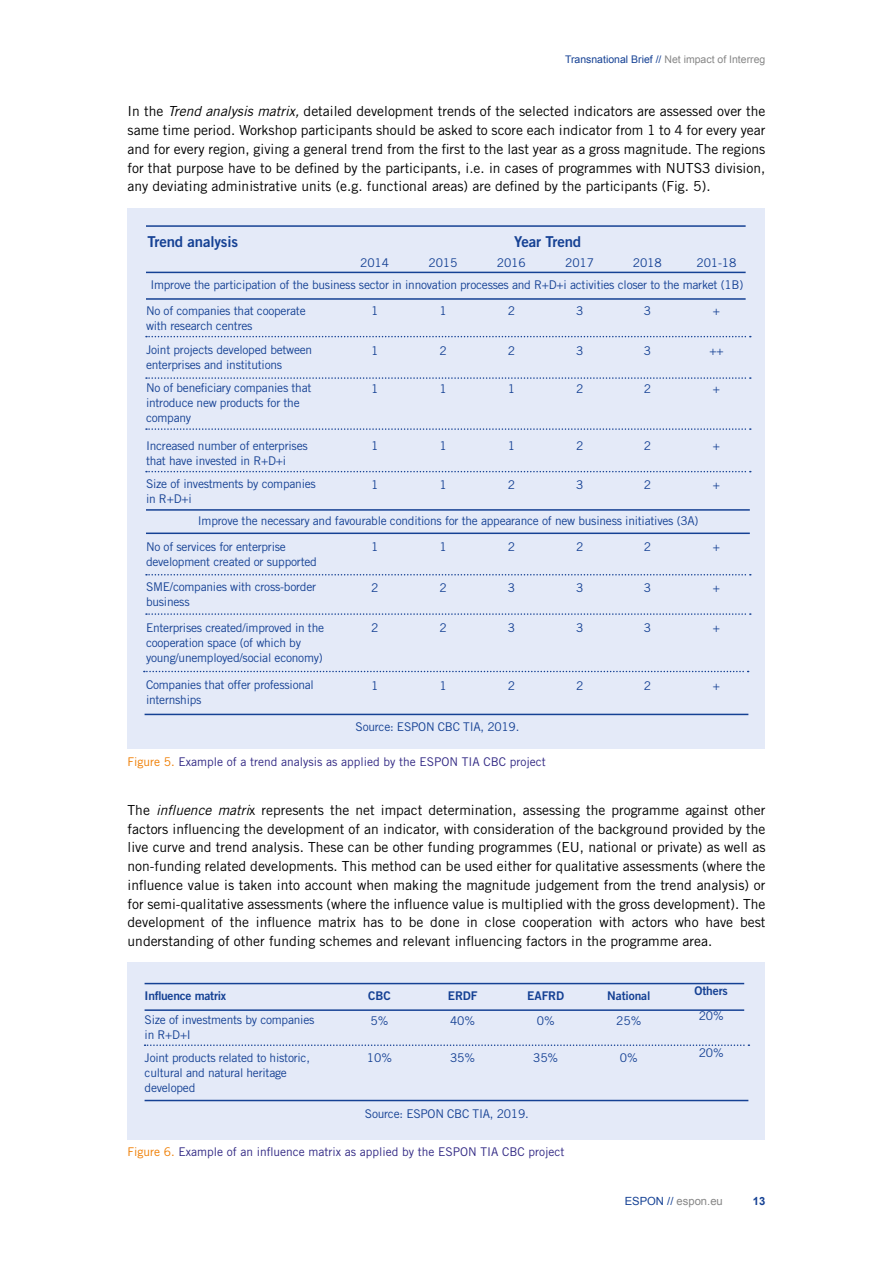
<style>
.page{position:relative;width:893px;height:1263px;background:#fff}
.page>*{position:absolute;margin:0;border:0;box-sizing:border-box;transform-origin:0 0}
.t1{font:15px "Trade Gothic LT Std Bd 2";letter-spacing:-.01em;color:#154194}
.t2{font:13.8px/18.8px "Trade Gothic LT Std";color:#000;text-align:justify}
.t3{font:12px/15px "Trade Gothic LT Std";letter-spacing:-.02em;color:#154194}
.t4{font:12px "Trade Gothic LT Std";color:#302783}
.t5{font:12px "Trade Gothic LT Std Bd 2";letter-spacing:-.01em;color:#154194}
.t6{font:11.25px "Arial";color:#878787}
.t7{font:700 11.25px "Arial";color:#154194}
.t8{font:10.5px "Arial";color:#154194}
.s1{color:#878787}
.s2{font-style:italic}
.s3{color:#ef7d00}
.s4{color:#154194}
</style>
<div class="page">
<div style="left:128px;top:963px;width:637px;height:177px;background:#e4eaf8"></div>
<hr style="left:145px;top:983px;width:599px;height:1px;background:#154194">
<hr style="left:145px;top:1009px;width:599px;height:2px;background:#154194">
<svg style="left:145px;top:1044px;width:604px;height:2px"></svg>
<hr style="left:145px;top:1100px;width:603px;height:1px;background:#154194">
<div style="left:128px;top:208px;width:637px;height:541px;background:#e4eaf8"></div>
<hr style="left:145px;top:714px;width:603px;height:1px;background:#154194">
<svg style="left:144px;top:671px;width:605px;height:1px"></svg>
<hr style="left:146px;top:225px;width:600px;height:2px;background:#154194">
<hr style="left:146px;top:272px;width:600px;height:1px;background:#154194">
<hr style="left:146px;top:298px;width:600px;height:2px;background:#154194">
<svg style="left:146px;top:336px;width:605px;height:1px"></svg>
<svg style="left:146px;top:377px;width:605px;height:2px"></svg>
<svg style="left:146px;top:428px;width:605px;height:2px"></svg>
<svg style="left:146px;top:471px;width:605px;height:1px"></svg>
<svg style="left:146px;top:574px;width:605px;height:1px"></svg>
<svg style="left:146px;top:613px;width:605px;height:2px"></svg>
<hr style="left:146px;top:509px;width:604px;height:2px;background:#154194">
<hr style="left:146px;top:532px;width:604px;height:2px;background:#154194">
<p class="t8" style="left:565px;top:52px;width:202px">Transnational Brief // <span class="s1">Net impact of Interreg</span></p>
<p class="t2" style="left:128px;top:102px;width:639px">In the <span class="s2">Trend analysis matrix,</span> detailed development trends of the selected indicators are assessed over the same time period. Workshop participants should be asked to score each indicator from 1 to 4 for every year and for every region, giving a general trend from the first to the last year as a gross magnitude. The regions for that purpose have to be defined by the participants, i.e. in cases of programmes with NUTS3 division, any deviating administrative units (e.g. functional areas) are defined by the participants (Fig. 5).</p>
<p class="t1" style="left:147px;top:232px;width:92px">Trend analysis</p>
<p class="t1" style="left:514px;top:232px;width:69px">Year Trend</p>
<p class="t3" style="left:150px;top:251px;width:594px;line-height:22.4px;text-indent:210px">2014<br>Improve the participation of the business sector in innovation processes and R+D+i activities closer to the market (1B)</p>
<p class="t3" style="left:429px;top:255px;width:30px">2015</p>
<p class="t3" style="left:497px;top:255px;width:30px">2016</p>
<p class="t3" style="left:565px;top:255px;width:30px">2017</p>
<p class="t3" style="left:633px;top:255px;width:30px">2018</p>
<p class="t3" style="left:696px;top:255px;width:42px">201-18</p>
<p class="t3" style="left:146px;top:303px;width:161px">No of companies that cooperate</p>
<p class="t3" style="left:371px;top:303px;width:9px">1</p>
<p class="t3" style="left:146px;top:318px;width:108px">with research centres</p>
<p class="t3" style="left:439px;top:303px;width:9px">1</p>
<p class="t3" style="left:508px;top:303px;width:9px">2</p>
<p class="t3" style="left:576px;top:303px;width:9px">3</p>
<p class="t3" style="left:644px;top:303px;width:9px">3</p>
<p class="t3" style="left:713px;top:303px;width:9px">+</p>
<p class="t3" style="left:146px;top:342px;width:168px">Joint projects developed between</p>
<p class="t3" style="left:371px;top:343px;width:9px">1</p>
<p class="t3" style="left:146px;top:357px;width:138px">enterprises and institutions</p>
<p class="t3" style="left:439px;top:343px;width:9px">2</p>
<p class="t3" style="left:508px;top:343px;width:9px">2</p>
<p class="t3" style="left:576px;top:343px;width:9px">3</p>
<p class="t3" style="left:644px;top:343px;width:9px">3</p>
<p class="t3" style="left:709px;top:343px;width:16px">++</p>
<p class="t3" style="left:146px;top:380px;width:167px">No of beneficiary companies that</p>
<p class="t3" style="left:371px;top:381px;width:9px">1</p>
<p class="t3" style="left:146px;top:395px;width:155px">introduce new products for the company</p>
<p class="t3" style="left:439px;top:381px;width:9px">1</p>
<p class="t3" style="left:508px;top:381px;width:9px">1</p>
<p class="t3" style="left:576px;top:381px;width:9px">2</p>
<p class="t3" style="left:644px;top:381px;width:9px">2</p>
<p class="t3" style="left:713px;top:381px;width:9px">+</p>
<p class="t3" style="left:146px;top:438px;width:163px">Increased number of enterprises</p>
<p class="t3" style="left:371px;top:438px;width:9px">1</p>
<p class="t3" style="left:146px;top:453px;width:142px">that have invested in R+D+i</p>
<p class="t3" style="left:439px;top:438px;width:9px">1</p>
<p class="t3" style="left:508px;top:438px;width:9px">1</p>
<p class="t3" style="left:576px;top:438px;width:9px">2</p>
<p class="t3" style="left:644px;top:438px;width:9px">2</p>
<p class="t3" style="left:713px;top:438px;width:9px">+</p>
<p class="t3" style="left:146px;top:476px;width:171px">Size of investments by companies</p>
<p class="t3" style="left:371px;top:477px;width:9px">1</p>
<p class="t3" style="left:146px;top:491px;width:47px">in R+D+i</p>
<p class="t3" style="left:439px;top:477px;width:9px">1</p>
<p class="t3" style="left:508px;top:477px;width:9px">2</p>
<p class="t3" style="left:576px;top:477px;width:9px">3</p>
<p class="t3" style="left:644px;top:477px;width:9px">2</p>
<p class="t3" style="left:713px;top:477px;width:9px">+</p>
<p class="t3" style="left:198px;top:513px;width:502px">Improve the necessary and favourable conditions for the appearance of new business initiatives (3A)</p>
<p class="t3" style="left:146px;top:539px;width:141px">No of services for enterprise</p>
<p class="t3" style="left:371px;top:539px;width:9px">1</p>
<p class="t3" style="left:146px;top:554px;width:172px">development created or supported</p>
<p class="t3" style="left:439px;top:539px;width:9px">1</p>
<p class="t3" style="left:508px;top:539px;width:9px">2</p>
<p class="t3" style="left:576px;top:539px;width:9px">2</p>
<p class="t3" style="left:644px;top:539px;width:9px">2</p>
<p class="t3" style="left:713px;top:539px;width:9px">+</p>
<p class="t3" style="left:146px;top:579px;width:172px">SME/companies with cross-border</p>
<p class="t3" style="left:371px;top:580px;width:9px">2</p>
<p class="t3" style="left:146px;top:594px;width:45px">business</p>
<p class="t3" style="left:439px;top:580px;width:9px">2</p>
<p class="t3" style="left:508px;top:580px;width:9px">3</p>
<p class="t3" style="left:576px;top:580px;width:9px">3</p>
<p class="t3" style="left:644px;top:580px;width:9px">3</p>
<p class="t3" style="left:713px;top:580px;width:9px">+</p>
<p class="t3" style="left:146px;top:620px;width:180px">Enterprises created/improved in the</p>
<p class="t3" style="left:371px;top:620px;width:9px">2</p>
<p class="t3" style="left:146px;top:635px;width:178px">cooperation space (of which by young/unemployed/social economy)</p>
<p class="t3" style="left:439px;top:620px;width:9px">2</p>
<p class="t3" style="left:508px;top:620px;width:9px">3</p>
<p class="t3" style="left:576px;top:620px;width:9px">3</p>
<p class="t3" style="left:644px;top:620px;width:9px">3</p>
<p class="t3" style="left:713px;top:620px;width:9px">+</p>
<p class="t3" style="left:146px;top:677px;width:169px">Companies that offer professional</p>
<p class="t3" style="left:371px;top:678px;width:9px">1</p>
<p class="t3" style="left:146px;top:692px;width:57px">internships</p>
<p class="t3" style="left:439px;top:678px;width:9px">1</p>
<p class="t3" style="left:508px;top:678px;width:9px">2</p>
<p class="t3" style="left:576px;top:678px;width:9px">2</p>
<p class="t3" style="left:644px;top:678px;width:9px">2</p>
<p class="t3" style="left:713px;top:678px;width:9px">+</p>
<p class="t3" style="left:356px;top:719px;width:165px">Source: ESPON CBC TIA, 2019.</p>
<p class="t4" style="left:128px;top:754px;width:420px"><span class="s3">Figure 5.</span> Example of a trend analysis as applied by the ESPON TIA CBC project</p>
<p class="t2" style="left:128px;top:800px;width:639px">The <span class="s2">influence matri</span>x represents the net impact determination, assessing the programme against other factors influencing the development of an indicator, with consideration of the background provided by the live curve and trend analysis. These can be other funding programmes (EU, national or private) as well as non-funding related developments. This method can be used either for qualitative assessments (where the influence value is taken into account when making the magnitude judgement from the trend analysis) or for semi-qualitative assessments (where the influence value is multiplied with the gross development). The development of the influence matrix has to be done in close cooperation with actors who have best understanding of other funding schemes and relevant influencing factors in the programme area.</p>
<p class="t5" style="left:145px;top:988px;width:83px">Influence matrix</p>
<p class="t3" style="left:145px;top:1012px;width:171px">Size of investments by companies in R+D+I</p>
<p class="t3" style="left:145px;top:1050px;width:167px">Joint products related to historic, cultural and natural heritage developed</p>
<p class="t5" style="left:368px;top:988px;width:24px">CBC</p>
<p class="t3" style="left:371px;top:1013px;width:19px">5%</p>
<p class="t3" style="left:367px;top:1050px;width:27px">10%</p>
<p class="t5" style="left:448px;top:988px;width:31px">ERDF</p>
<p class="t3" style="left:450px;top:1013px;width:27px">40%</p>
<p class="t3" style="left:450px;top:1050px;width:27px">35%</p>
<p class="t5" style="left:527px;top:988px;width:38px">EAFRD</p>
<p class="t3" style="left:537px;top:1013px;width:19px">0%</p>
<p class="t3" style="left:533px;top:1050px;width:27px">35%</p>
<p class="t3" style="left:365px;top:1106px;width:165px">Source: ESPON CBC TIA, 2019.</p>
<p class="t4" style="left:128px;top:1144px;width:438px"><span class="s3">Figure 6.</span> Example of an influence matrix as applied by the ESPON TIA CBC project</p>
<p class="t5" style="left:607px;top:988px;width:45px">National</p>
<p class="t3" style="left:616px;top:1013px;width:27px">25%</p>
<p class="t3" style="left:620px;top:1050px;width:19px">0%</p>
<p class="t5" style="left:694px;top:983px;width:35px">Others</p>
<p class="t3" style="left:699px;top:1008px;width:27px">20%</p>
<p class="t3" style="left:699px;top:1045px;width:27px">20%</p>
<p class="t6" style="left:625px;top:1194px;width:100px"><span class="s4">ESPON //</span> espon.eu</p>
<p class="t7" style="left:753px;top:1194px;width:14px">13</p>
</div>
